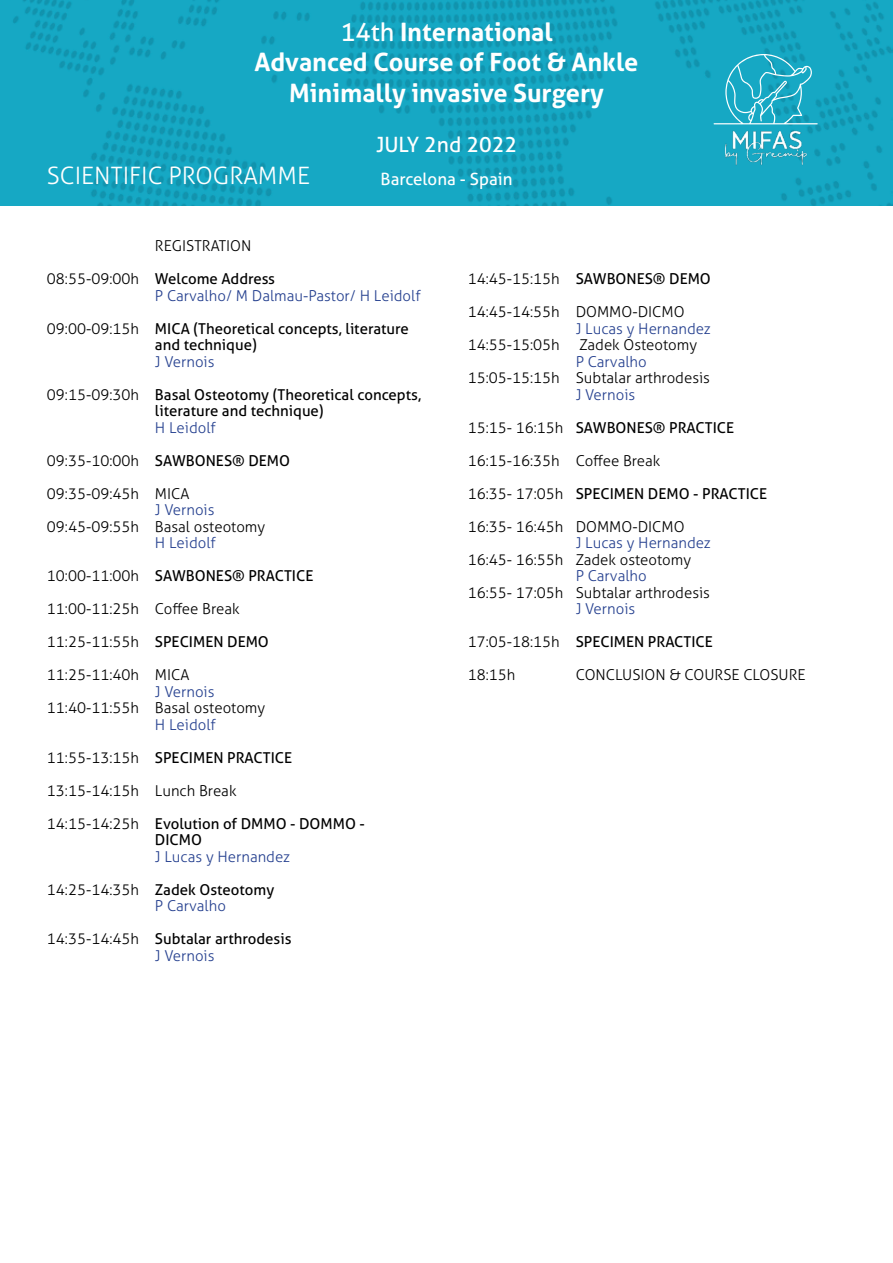
<style>
.page{position:relative;width:893px;height:1263px;background:#fff}
.page>*{position:absolute;margin:0;border:0;box-sizing:border-box;transform-origin:0 0}
.t1{font:700 25.35px/30.5px "Aller";color:#fff;text-align:center}
.t2{font:300 24px "Aller";color:#fff}
.t3{font:21.15px "Aller";color:#fff}
.t4{font:16.95px "Aller";color:#fff}
.t5{font:300 15px/33px "Aller";color:#000}
.t6{font:15px/16.5px "Aller";color:#000}
.t7{font:300 15px/16.5px "Aller";color:#25408f}
.s1{font-weight:400}
.s2{color:#000}
.s3{font-weight:400;color:#000}
.s4{font-weight:300}
.s5{font-weight:300;color:#25408f}
</style>
<div class="page">
<img style="left:0;top:0;width:893px;height:206px">
<svg style="left:714px;top:54px;width:104px;height:70px;background:#2fb0c9"></svg>
<img style="left:723px;top:129px;width:87px;height:37px">
<h1 class="t1" style="left:255px;top:16px;width:385px"><span class="s1">14th</span> International<br>Advanced Course of Foot &amp; Ankle<br>Minimally invasive Surgery</h1>
<h3 class="t3" style="left:376px;top:132px;width:143px">JULY 2nd 2022</h3>
<h2 class="t2" style="left:47px;top:161px;width:264px">SCIENTIFIC PROGRAMME</h2>
<p class="t4" style="left:381px;top:168px;width:133px">Barcelona - Spain</p>
<p class="t5" style="left:155px;top:230px;width:98px">REGISTRATION</p>
<p class="t7" style="left:155px;top:271px;width:267px;text-indent:-108px"><span class="s2">08:55-09:00h</span> <span class="s3">Welcome Address<br></span>P Carvalho/ M Dalmau-Pastor/ H Leidolf</p>
<p class="t6" style="left:155px;top:320px;width:255px;text-indent:-108px"><span class="s4">09:00-09:15h</span> MICA (Theoretical concepts, literature and technique)</p>
<p class="t7" style="left:155px;top:353px;width:61px">J Vernois</p>
<p class="t6" style="left:155px;top:386px;width:268px;text-indent:-108px"><span class="s4">09:15-09:30h</span> Basal Osteotomy (Theoretical concepts, literature and technique)</p>
<p class="t7" style="left:155px;top:419px;width:62px">H Leidolf</p>
<p class="t6" style="left:47px;top:452px;width:245px"><span class="s4">09:35-10:00h</span> SAWBONES® DEMO</p>
<p class="t5" style="left:47px;top:477px;width:144px">09:35-09:45h MICA</p>
<p class="t7" style="left:155px;top:502px;width:61px">J Vernois</p>
<p class="t5" style="left:47px;top:510px;width:220px">09:45-09:55h Basal osteotomy</p>
<p class="t7" style="left:155px;top:535px;width:62px">H Leidolf</p>
<p class="t6" style="left:47px;top:568px;width:268px"><span class="s4">10:00-11:00h</span> SAWBONES® PRACTICE</p>
<p class="t5" style="left:47px;top:593px;width:194px">11:00-11:25h Coffee Break</p>
<p class="t5" style="left:47px;top:626px;width:223px">11:25-11:55h <span class="s1">SPECIMEN DEMO</span></p>
<p class="t5" style="left:47px;top:659px;width:144px">11:25-11:40h MICA</p>
<p class="t7" style="left:155px;top:683px;width:61px">J Vernois</p>
<p class="t5" style="left:47px;top:692px;width:220px">11:40-11:55h Basal osteotomy</p>
<p class="t7" style="left:155px;top:716px;width:62px">H Leidolf</p>
<p class="t6" style="left:47px;top:749px;width:247px"><span class="s4">11:55-13:15h</span> SPECIMEN PRACTICE</p>
<p class="t5" style="left:47px;top:774px;width:191px">13:15-14:15h Lunch Break</p>
<p class="t6" style="left:155px;top:815px;width:211px;text-indent:-108px"><span class="s4">14:15-14:25h</span> Evolution of DMMO - DOMMO -<br>DICMO</p>
<p class="t7" style="left:155px;top:848px;width:137px">J Lucas y Hernandez</p>
<p class="t6" style="left:155px;top:881px;width:121px;text-indent:-108px"><span class="s4">14:25-14:35h</span> Zadek Osteotomy<br><span class="s5">P Carvalho</span></p>
<p class="t6" style="left:155px;top:931px;width:138px;text-indent:-108px"><span class="s4">14:35-14:45h</span> Subtalar arthrodesis<br><span class="s5">J Vernois</span></p>
<p class="t6" style="left:468px;top:271px;width:245px"><span class="s4">14:45-15:15h</span> SAWBONES® DEMO</p>
<p class="t5" style="left:468px;top:296px;width:218px">14:45-14:55h DOMMO-DICMO</p>
<p class="t7" style="left:576px;top:320px;width:137px">J Lucas y Hernandez</p>
<p class="t5" style="left:468px;top:329px;width:94px">14:55-15:05h</p>
<p class="t5" style="left:579px;top:329px;width:119px">Zadek Osteotomy</p>
<p class="t7" style="left:576px;top:353px;width:73px">P Carvalho</p>
<p class="t5" style="left:468px;top:362px;width:244px">15:05-15:15h Subtalar arthrodesis</p>
<p class="t7" style="left:576px;top:386px;width:61px">J Vernois</p>
<p class="t6" style="left:468px;top:419px;width:268px"><span class="s4">15:15- 16:15h</span> SAWBONES® PRACTICE</p>
<p class="t5" style="left:468px;top:444px;width:301px">16:15-16:35h Coffee Break<br>16:35- 17:05h <span class="s1">SPECIMEN DEMO - PRACTICE</span></p>
<p class="t5" style="left:468px;top:510px;width:218px">16:35- 16:45h DOMMO-DICMO</p>
<p class="t7" style="left:576px;top:535px;width:137px">J Lucas y Hernandez</p>
<p class="t5" style="left:468px;top:543px;width:225px">16:45- 16:55h Zadek osteotomy</p>
<p class="t7" style="left:576px;top:568px;width:73px">P Carvalho</p>
<p class="t5" style="left:468px;top:576px;width:244px">16:55- 17:05h Subtalar arthrodesis</p>
<p class="t7" style="left:576px;top:601px;width:61px">J Vernois</p>
<p class="t6" style="left:468px;top:634px;width:247px"><span class="s4">17:05-18:15h</span> SPECIMEN PRACTICE</p>
<p class="t5" style="left:468px;top:659px;width:49px">18:15h</p>
<p class="t5" style="left:576px;top:659px;width:231px">CONCLUSION &amp; COURSE CLOSURE</p>
</div>
